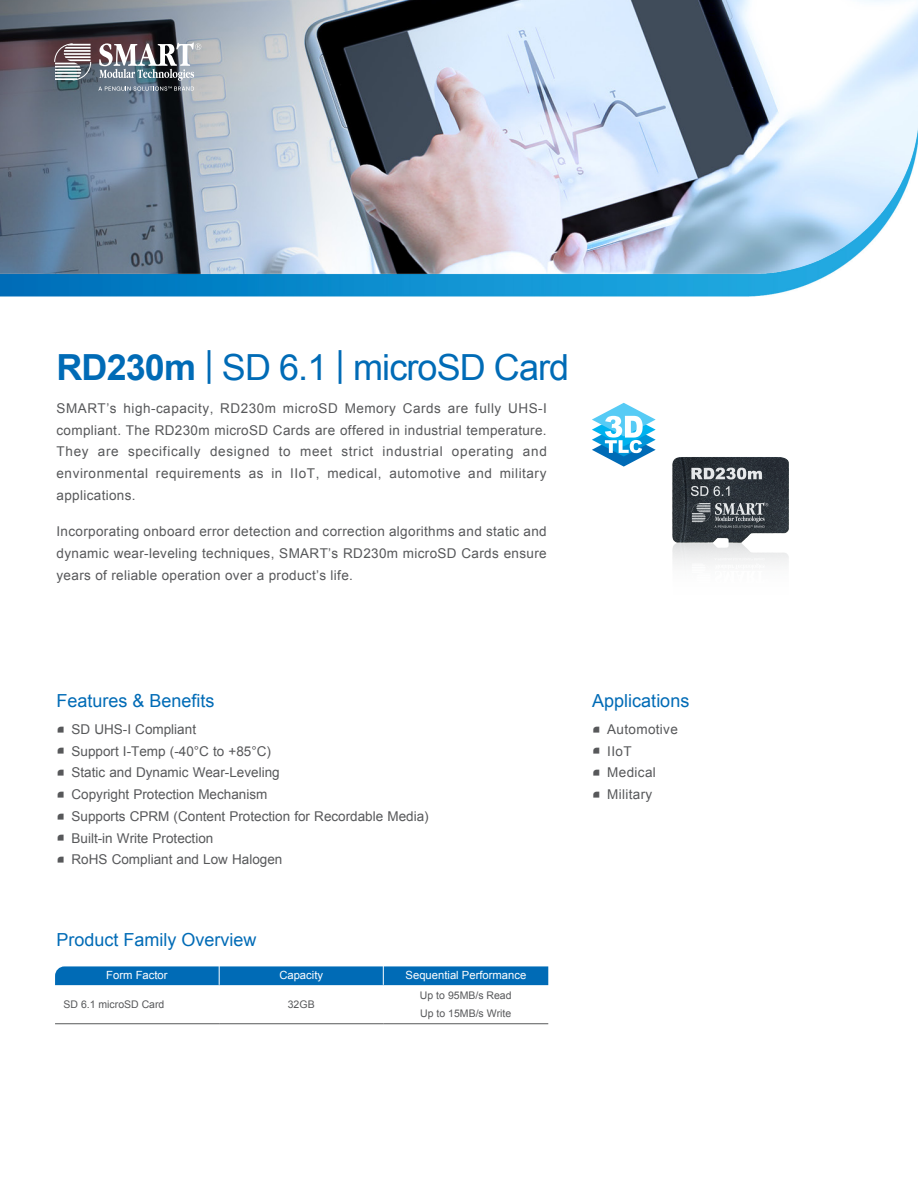
<style>
.page{position:relative;width:918px;height:1188px;background:#fff}
.page>*{position:absolute;margin:0;border:0;box-sizing:border-box;transform-origin:0 0}
.t1{font:36px "Arial";letter-spacing:-.025em;color:#006bb6}
.SubHeadline{font:18px "Arial";color:#006bb6}
.Body_Text{font:13.5px/21.8px "Arial";color:#57585a;text-align:justify}
.Body_Text-2{font:13.5px "Arial";letter-spacing:.025em;color:#57585a}
.t2{font:11.25px "Arial";color:#fff}
.Table_Text{font:10.5px/17.2px "Arial";color:#57585a}
.s1{font-weight:700}
.s2{font-family:"My Font";font-size:24px}
</style>
<div class="page">
<img style="left:0;top:0;width:918px;height:108px">
<img style="left:0;top:108px;width:918px;height:188px">
<div style="left:55px;top:966px;width:493px;height:19px;background:#006bb6"></div>
<hr style="left:55px;top:1023px;width:164px;height:1px;background:#57585a">
<hr style="left:219px;top:1023px;width:164px;height:1px;background:#57585a">
<hr style="left:383px;top:1023px;width:165px;height:1px;background:#57585a">
<img style="left:592px;top:402px;width:197px;height:163px">
<svg style="left:55px;top:44px;width:36px;height:36px"></svg>
<svg style="left:98px;top:42px;width:103px;height:49px"></svg>
<p class="t1" style="left:57px;top:344px;width:514px"><span class="s1">RD230m</span> | SD 6.1 | microSD Card</p>
<p class="Body_Text" style="left:57px;top:397px;width:492px">SMART’s high-capacity, RD230m microSD Memory Cards are fully UHS-I compliant. The RD230m microSD Cards are offered in industrial temperature.<br>They are specifically designed to meet strict industrial operating and environmental requirements as in IIoT, medical, automotive and military applications.</p>
<p class="Body_Text" style="left:57px;top:521px;width:492px">Incorporating onboard error detection and correction algorithms and static and dynamic wear-leveling techniques, SMART’s RD230m microSD Cards ensure years of reliable operation over a product’s life.</p>
<p class="SubHeadline" style="left:57px;top:689px;width:160px">Features &amp; Benefits</p>
<p class="Body_Text" style="left:57px;top:718px;width:141px"><span class="s2">•</span> SD UHS-I Compliant</p>
<p class="Body_Text" style="left:57px;top:740px;width:216px"><span class="s2">•</span> Support I-Temp (-40°C to +85°C)</p>
<p class="Body_Text" style="left:57px;top:762px;width:225px"><span class="s2">•</span> Static and Dynamic Wear-Leveling</p>
<p class="Body_Text" style="left:57px;top:784px;width:212px"><span class="s2">•</span> Copyright Protection Mechanism</p>
<p class="Body_Text" style="left:57px;top:805px;width:374px"><span class="s2">•</span> Supports CPRM (Content Protection for Recordable Media)</p>
<p class="Body_Text" style="left:57px;top:827px;width:158px"><span class="s2">•</span> Built-in Write Protection</p>
<p class="Body_Text" style="left:57px;top:849px;width:227px"><span class="s2">•</span> RoHS Compliant and Low Halogen</p>
<p class="SubHeadline" style="left:57px;top:928px;width:202px">Product Family Overview</p>
<p class="t2" style="left:106px;top:968px;width:63px">Form Factor</p>
<p class="t2" style="left:279px;top:968px;width:45px">Capacity</p>
<p class="t2" style="left:406px;top:968px;width:122px">Sequential Performance</p>
<p class="Table_Text" style="left:64px;top:996px;width:102px">SD 6.1 microSD Card</p>
<p class="Table_Text" style="left:288px;top:996px;width:28px">32GB</p>
<p class="Table_Text" style="left:420px;top:987px;width:93px">Up to 95MB/s Read<br>Up to 15MB/s Write</p>
<p class="SubHeadline" style="left:592px;top:689px;width:99px">Applications</p>
<p class="Body_Text-2" style="left:592px;top:720px;width:87px"><span class="s2">•</span> Automotive</p>
<p class="Body_Text" style="left:592px;top:740px;width:41px"><span class="s2">•</span> IIoT</p>
<p class="Body_Text-2" style="left:592px;top:764px;width:65px"><span class="s2">•</span> Medical</p>
<p class="Body_Text-2" style="left:592px;top:786px;width:62px"><span class="s2">•</span> Military</p>
</div>
